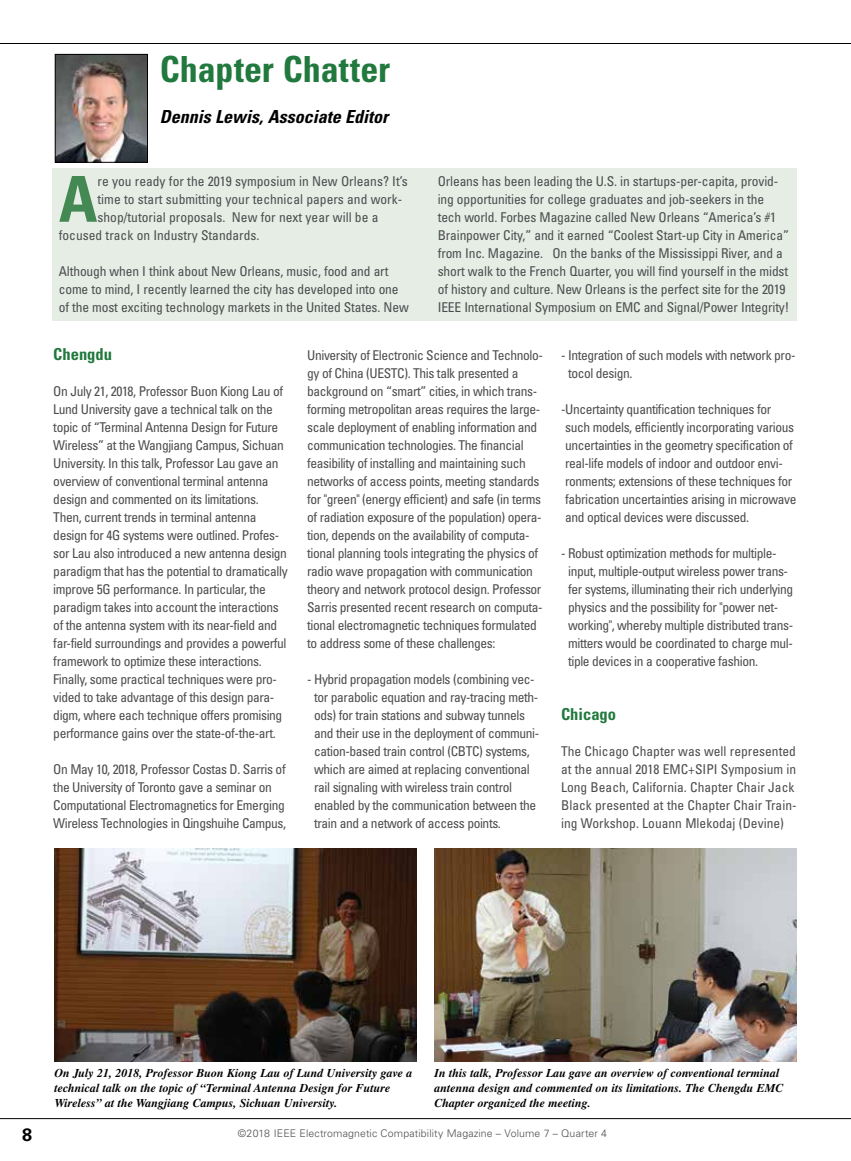
<style>
.page{position:relative;width:851px;height:1161px;background:#fff}
.page>*{position:absolute;margin:0;border:0;box-sizing:border-box;transform-origin:0 0}
.t1{font:700 condensed 63.3px "Univers";color:#448853}
.t2{font:700 condensed 36px "Univers";letter-spacing:.005em;color:#21793e}
.t3{font:italic 700 condensed 18px "Univers";color:#000}
.t4{font:700 18px "Univers";color:#000}
.t5{font:700 condensed 16.5px "Univers";color:#21793e}
.t6{font:condensed 13.5px/18px "Univers";letter-spacing:-.03em;color:#4d4d4f}
.t7{font:condensed 13.5px/18px "Univers";letter-spacing:-.01em;color:#4d4d4f}
.t8{font:condensed 13.5px/18px "Univers";color:#4d4d4f}
.t9{font:italic 700 12px/15px "Times";color:#000}
.t10{font:300 10.5px "Univers 45";letter-spacing:.015em;color:#4d4d4f}
</style>
<div class="page">
<hr style="left:0;top:1118px;width:850px;height:1px;background:#000">
<hr style="left:0;top:43px;width:850px;height:1px;background:#000">
<div style="left:52px;top:168px;width:744px;height:153px;background:#e5ede5"></div>
<img style="left:57px;top:56px;width:89px;height:105px">
<div style="left:55px;top:54px;width:93px;height:109px;border:1px solid #000"></div>
<img style="left:54px;top:849px;width:363px;height:213px">
<img style="left:434px;top:849px;width:362px;height:213px">
<h2 class="t2" style="left:160px;top:56px;width:232px">Chapter Chatter</h2>
<h3 class="t3" style="left:160px;top:110px;width:230px">Dennis Lewis, Associate Editor</h3>
<h1 class="t1" style="left:59px;top:176px;width:40px">A</h1>
<p class="t8" style="left:97px;top:173px;width:312px">re you ready for the 2019 symposium in New Orleans? It’s</p>
<p class="t8" style="left:97px;top:191px;width:306px">time to start submitting your technical papers and work-</p>
<p class="t8" style="left:97px;top:209px;width:282px">shop/tutorial proposals. New for next year will be a</p>
<p class="t8" style="left:59px;top:227px;width:202px">focused track on Industry Standards.</p>
<p class="t7" style="left:59px;top:263px;width:351px">Although when I think about New Orleans, music, food and art come to mind, I recently learned the city has developed into one of the most exciting technology markets in the United States. New</p>
<p class="t7" style="left:437px;top:173px;width:353px">Orleans has been leading the U.S. in startups-per-capita, provid&shy;ing opportunities for college graduates and job-seekers in the tech world. Forbes Magazine called New Orleans “America’s #1<br>Brainpower City,” and it earned “Coolest Start-up City in America” from Inc. Magazine. On the banks of the Mississippi River, and a short walk to the French Quarter, you will find yourself in the midst of history and culture. New Orleans is the perfect site for the 2019<br>IEEE International Symposium on EMC and Signal/Power Integrity!</p>
<p class="t5" style="left:53px;top:348px;width:60px">Chengdu</p>
<p class="t6" style="left:53px;top:384px;width:236px">On July 21, 2018, Professor Buon Kiong Lau of Lund University gave a technical talk on the topic of “Terminal Antenna Design for Future Wireless” at the Wangjiang Campus, Sichuan University. In this talk, Professor Lau gave an overview of conventional terminal antenna design and commented on its limitations.<br>Then, current trends in terminal antenna design for 4G systems were outlined. Profes&shy;sor Lau also introduced a new antenna design paradigm that has the potential to dramatically improve 5G performance. In particular, the paradigm takes into account the interactions of the antenna system with its near-field and far-field surroundings and provides a powerful framework to optimize these interactions.<br>Finally, some practical techniques were pro&shy;vided to take advantage of this design para&shy;digm, where each technique offers promising performance gains over the state-of-the-art.</p>
<p class="t6" style="left:53px;top:762px;width:234px">On May 10, 2018, Professor Costas D. Sarris of the University of Toronto gave a seminar on Computational Electromagnetics for Emerging Wireless Technologies in Qingshuihe Campus,</p>
<p class="t6" style="left:307px;top:348px;width:237px">University of Electronic Science and Technolo&shy;gy of China (UESTC). This talk presented a background on “smart” cities, in which trans&shy;forming metropolitan areas requires the large&shy;scale deployment of enabling information and communication technologies. The financial feasibility of installing and maintaining such networks of access points, meeting standards for "green" (energy efficient) and safe (in terms of radiation exposure of the population) opera&shy;tion, depends on the availability of computa&shy;tional planning tools integrating the physics of radio wave propagation with communication theory and network protocol design. Professor Sarris presented recent research on computa&shy;tional electromagnetic techniques formulated to address some of these challenges:</p>
<p class="t6" style="left:314px;top:672px;width:227px;text-indent:-7px">- Hybrid propagation models (combining vec&shy;tor parabolic equation and ray-tracing meth&shy;ods) for train stations and subway tunnels and their use in the deployment of communi&shy;cation-based train control (CBTC) systems, which are aimed at replacing conventional rail signaling with wireless train control enabled by the communication between the train and a network of access points.</p>
<p class="t6" style="left:568px;top:347px;width:229px;text-indent:-7px">- Integration of such models with network pro&shy;tocol design.</p>
<p class="t6" style="left:565px;top:401px;width:233px;text-indent:-4px">- Uncertainty quantification techniques for such models, efficiently incorporating various uncertainties in the geometry specification of real-life models of indoor and outdoor envi&shy;ronments; extensions of these techniques for fabrication uncertainties arising in microwave and optical devices were discussed.</p>
<p class="t6" style="left:568px;top:545px;width:227px;text-indent:-7px">- Robust optimization methods for multiple&shy;input, multiple-output wireless power trans&shy;fer systems, illuminating their rich underlying physics and the possibility for "power net&shy;working", whereby multiple distributed trans&shy;mitters would be coordinated to charge mul&shy;tiple devices in a cooperative fashion.</p>
<p class="t5" style="left:561px;top:708px;width:57px">Chicago</p>
<p class="t8" style="left:561px;top:744px;width:237px">The Chicago Chapter was well represented at the annual 2018 EMC+SIPI Symposium in Long Beach, California. Chapter Chair Jack Black presented at the Chapter Chair Train&shy;ing Workshop. Louann Mlekodaj (Devine)</p>
<p class="t9" style="left:54px;top:1067px;width:360px">On July 21, 2018, Professor Buon Kiong Lau of Lund University gave a technical talk on the topic of “Terminal Antenna Design for Future<br>Wireless” at the Wangjiang Campus, Sichuan University.</p>
<p class="t9" style="left:434px;top:1067px;width:350px">In this talk, Professor Lau gave an overview of conventional terminal antenna design and commented on its limitations. The Chengdu EMC<br>Chapter organized the meeting.</p>
<h3 class="t4" style="left:22px;top:1128px;width:12px">8</h3>
<p class="t10" style="left:238px;top:1128px;width:371px">©2018 IEEE Electromagnetic Compatibility Magazine – Volume 7 – Quarter 4</p>
</div>
